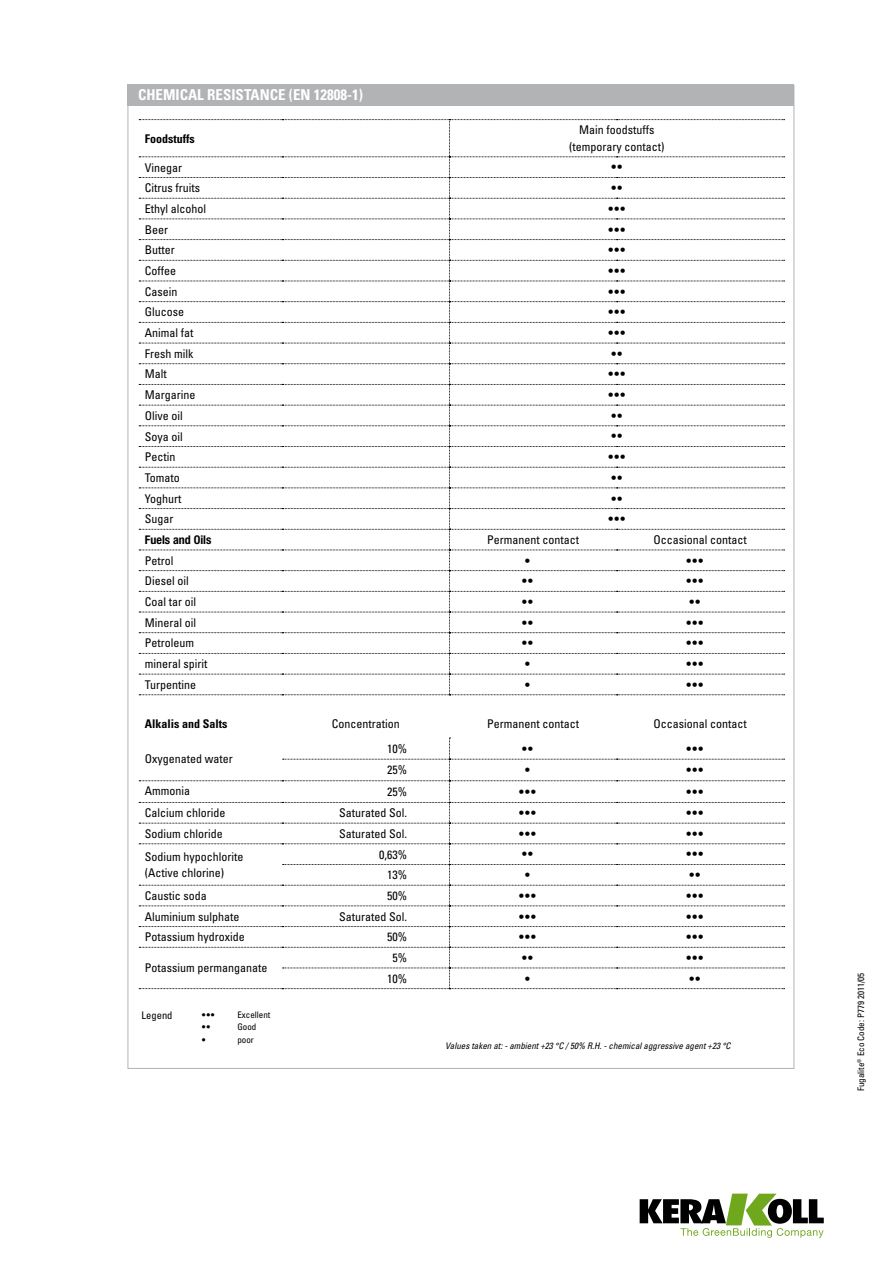
<style>
.page{position:relative;width:893px;height:1263px;background:#fff}
.page>*{position:absolute;margin:0;border:0;box-sizing:border-box;transform-origin:0 0}
.t1{font:700 condensed 15px "Univers LT Std";color:#fff}
.t2{font:condensed 12px/16.5px "Univers LT Std";color:#000;text-align:center}
.t3{font:12px "Helvetica Neue LT Std";color:#000}
.t4{font:700 condensed 12px "Univers LT Std";color:#000}
.t5{font:700 condensed 12px "Helvetica Neue LT Std";color:#000}
.t6{font:condensed 10.5px "Univers LT Std";color:#000}
.t7{font:italic condensed 9px "Univers LT Std";color:#000}
.t8{font:condensed 9px "Univers LT Std";color:#000}
.t9{font:9px "Helvetica Neue LT Std";color:#000}
</style>
<div class="page">
<svg style="left:640px;top:1193px;width:184px;height:45px"></svg>
<div style="left:128px;top:84px;width:666px;height:22px;background:#b1b3b4"></div>
<svg style="left:139px;top:119px;width:646px;height:576px"></svg>
<svg style="left:139px;top:738px;width:646px;height:251px"></svg>
<p class="t1" style="left:138px;top:85px;width:226px">CHEMICAL RESISTANCE (EN 12808-1)</p>
<p class="t4" style="left:145px;top:131px;width:51px">FOODSTUFFS</p>
<p class="t2" style="left:569px;top:122px;width:97px">Main foodstuffs (temporary contact)</p>
<p class="t2" style="left:145px;top:159px;width:39px">Vinegar</p>
<p class="t3" style="left:611px;top:160px;width:13px">••</p>
<p class="t2" style="left:145px;top:180px;width:57px">Citrus fruits</p>
<p class="t3" style="left:611px;top:181px;width:13px">••</p>
<p class="t2" style="left:145px;top:200px;width:63px">Ethyl alcohol</p>
<p class="t3" style="left:608px;top:201px;width:19px">•••</p>
<p class="t2" style="left:145px;top:221px;width:25px">Beer</p>
<p class="t3" style="left:608px;top:222px;width:19px">•••</p>
<p class="t2" style="left:145px;top:242px;width:31px">B utter</p>
<p class="t3" style="left:608px;top:243px;width:19px">•••</p>
<p class="t2" style="left:145px;top:262px;width:33px">Coffee</p>
<p class="t3" style="left:608px;top:263px;width:19px">•••</p>
<p class="t2" style="left:145px;top:283px;width:34px">Casein</p>
<p class="t3" style="left:608px;top:284px;width:19px">•••</p>
<p class="t2" style="left:145px;top:304px;width:41px">Glucose</p>
<p class="t3" style="left:608px;top:305px;width:19px">•••</p>
<p class="t2" style="left:145px;top:324px;width:50px">Animal fat</p>
<p class="t3" style="left:608px;top:326px;width:19px">•••</p>
<p class="t2" style="left:145px;top:345px;width:50px">Fresh milk</p>
<p class="t3" style="left:611px;top:346px;width:13px">••</p>
<p class="t2" style="left:145px;top:366px;width:23px">Malt</p>
<p class="t3" style="left:608px;top:367px;width:19px">•••</p>
<p class="t2" style="left:145px;top:386px;width:52px">Margarine</p>
<p class="t3" style="left:608px;top:388px;width:19px">•••</p>
<p class="t2" style="left:145px;top:407px;width:39px">Olive oil</p>
<p class="t3" style="left:611px;top:408px;width:13px">••</p>
<p class="t2" style="left:145px;top:428px;width:39px">Soya oil</p>
<p class="t3" style="left:611px;top:429px;width:13px">••</p>
<p class="t2" style="left:145px;top:448px;width:32px">Pectin</p>
<p class="t3" style="left:608px;top:450px;width:19px">•••</p>
<p class="t2" style="left:145px;top:469px;width:36px">Tomato</p>
<p class="t3" style="left:611px;top:470px;width:13px">••</p>
<p class="t2" style="left:145px;top:490px;width:38px">Yoghurt</p>
<p class="t3" style="left:611px;top:491px;width:13px">••</p>
<p class="t2" style="left:145px;top:511px;width:30px">Sugar</p>
<p class="t3" style="left:608px;top:512px;width:19px">•••</p>
<p class="t5" style="left:145px;top:532px;width:68px">Fuels and Oils</p>
<p class="t2" style="left:487px;top:531px;width:94px">Permanent contact</p>
<p class="t2" style="left:654px;top:531px;width:95px">Occasional contact</p>
<p class="t2" style="left:145px;top:552px;width:30px">Petrol</p>
<p class="t3" style="left:525px;top:553px;width:7px">•</p>
<p class="t3" style="left:686px;top:553px;width:19px">•••</p>
<p class="t2" style="left:145px;top:573px;width:45px">Diesel oil</p>
<p class="t3" style="left:522px;top:574px;width:13px">••</p>
<p class="t3" style="left:686px;top:574px;width:19px">•••</p>
<p class="t2" style="left:145px;top:593px;width:53px">Coal tar oil</p>
<p class="t3" style="left:522px;top:594px;width:13px">••</p>
<p class="t3" style="left:689px;top:594px;width:13px">••</p>
<p class="t2" style="left:145px;top:614px;width:53px">Mineral oil</p>
<p class="t3" style="left:522px;top:615px;width:13px">••</p>
<p class="t3" style="left:686px;top:615px;width:19px">•••</p>
<p class="t2" style="left:145px;top:635px;width:51px">Petroleum</p>
<p class="t3" style="left:522px;top:636px;width:13px">••</p>
<p class="t3" style="left:686px;top:636px;width:19px">•••</p>
<p class="t2" style="left:145px;top:655px;width:64px">mineral spirit</p>
<p class="t3" style="left:525px;top:657px;width:7px">•</p>
<p class="t3" style="left:686px;top:657px;width:19px">•••</p>
<p class="t2" style="left:145px;top:676px;width:53px">Turpentine</p>
<p class="t3" style="left:525px;top:677px;width:7px">•</p>
<p class="t3" style="left:686px;top:677px;width:19px">•••</p>
<p class="t4" style="left:145px;top:716px;width:84px">ALKALIS AND SALTS</p>
<p class="t2" style="left:332px;top:715px;width:70px">Concentration</p>
<p class="t2" style="left:487px;top:715px;width:94px">Permanent contact</p>
<p class="t2" style="left:654px;top:715px;width:95px">Occasional contact</p>
<p class="t2" style="left:145px;top:751px;width:89px">Oxygenated water</p>
<p class="t2" style="left:387px;top:740px;width:21px">10%</p>
<p class="t3" style="left:522px;top:741px;width:13px">••</p>
<p class="t3" style="left:686px;top:741px;width:19px">•••</p>
<p class="t2" style="left:387px;top:762px;width:21px">25%</p>
<p class="t3" style="left:525px;top:763px;width:7px">•</p>
<p class="t3" style="left:686px;top:763px;width:19px">•••</p>
<p class="t2" style="left:145px;top:783px;width:47px">Ammonia</p>
<p class="t2" style="left:387px;top:783px;width:21px">25%</p>
<p class="t3" style="left:519px;top:784px;width:19px">•••</p>
<p class="t3" style="left:686px;top:784px;width:19px">•••</p>
<p class="t2" style="left:145px;top:804px;width:82px">Calcium chloride</p>
<p class="t2" style="left:339px;top:804px;width:70px">Saturated Sol.</p>
<p class="t3" style="left:519px;top:806px;width:19px">•••</p>
<p class="t3" style="left:686px;top:806px;width:19px">•••</p>
<p class="t2" style="left:145px;top:825px;width:79px">Sodium chloride</p>
<p class="t2" style="left:339px;top:825px;width:70px">Saturated Sol.</p>
<p class="t3" style="left:519px;top:826px;width:19px">•••</p>
<p class="t3" style="left:686px;top:826px;width:19px">•••</p>
<p class="t2" style="left:145px;top:848px;width:100px;text-align:left">Sodium hypochlorite (Active chlorine)</p>
<p class="t2" style="left:379px;top:846px;width:29px">0,63%</p>
<p class="t3" style="left:522px;top:847px;width:13px">••</p>
<p class="t3" style="left:686px;top:847px;width:19px">•••</p>
<p class="t2" style="left:387px;top:866px;width:21px">13%</p>
<p class="t3" style="left:525px;top:868px;width:7px">•</p>
<p class="t3" style="left:689px;top:868px;width:13px">••</p>
<p class="t2" style="left:145px;top:887px;width:63px">Caustic soda</p>
<p class="t2" style="left:387px;top:887px;width:21px">50%</p>
<p class="t3" style="left:519px;top:888px;width:19px">•••</p>
<p class="t3" style="left:686px;top:888px;width:19px">•••</p>
<p class="t2" style="left:145px;top:908px;width:96px">Aluminium sulphate</p>
<p class="t2" style="left:339px;top:908px;width:70px">Saturated Sol.</p>
<p class="t3" style="left:519px;top:909px;width:19px">•••</p>
<p class="t3" style="left:686px;top:909px;width:19px">•••</p>
<p class="t2" style="left:145px;top:928px;width:101px">Potassium hydroxide</p>
<p class="t2" style="left:387px;top:928px;width:21px">50%</p>
<p class="t3" style="left:519px;top:930px;width:19px">•••</p>
<p class="t3" style="left:686px;top:930px;width:19px">•••</p>
<p class="t2" style="left:145px;top:959px;width:124px">Potassium permanganate</p>
<p class="t2" style="left:392px;top:949px;width:16px">5%</p>
<p class="t3" style="left:522px;top:950px;width:13px">••</p>
<p class="t3" style="left:686px;top:950px;width:19px">•••</p>
<p class="t2" style="left:387px;top:970px;width:21px">10%</p>
<p class="t3" style="left:525px;top:971px;width:7px">•</p>
<p class="t3" style="left:689px;top:971px;width:13px">••</p>
<p class="t6" style="left:142px;top:1008px;width:32px">Legend</p>
<p class="t9" style="left:202px;top:1009px;width:15px">•••</p>
<p class="t8" style="left:237px;top:1009px;width:34px">Excellent</p>
<p class="t9" style="left:202px;top:1022px;width:10px">••</p>
<p class="t8" style="left:237px;top:1021px;width:20px">Good</p>
<p class="t9" style="left:202px;top:1034px;width:6px">•</p>
<p class="t8" style="left:237px;top:1034px;width:18px">poor</p>
<p class="t7" style="left:445px;top:1040px;width:287px">Values taken at: - ambient +23 °C / 50% R.H. - chemical aggressive agent +23 °C</p>
<p class="t8" style="left:855px;top:1091px;width:120px;rotate:-90deg">Fugalite<sup>®</sup> Eco Code: P779 2011/05</p>
</div>
